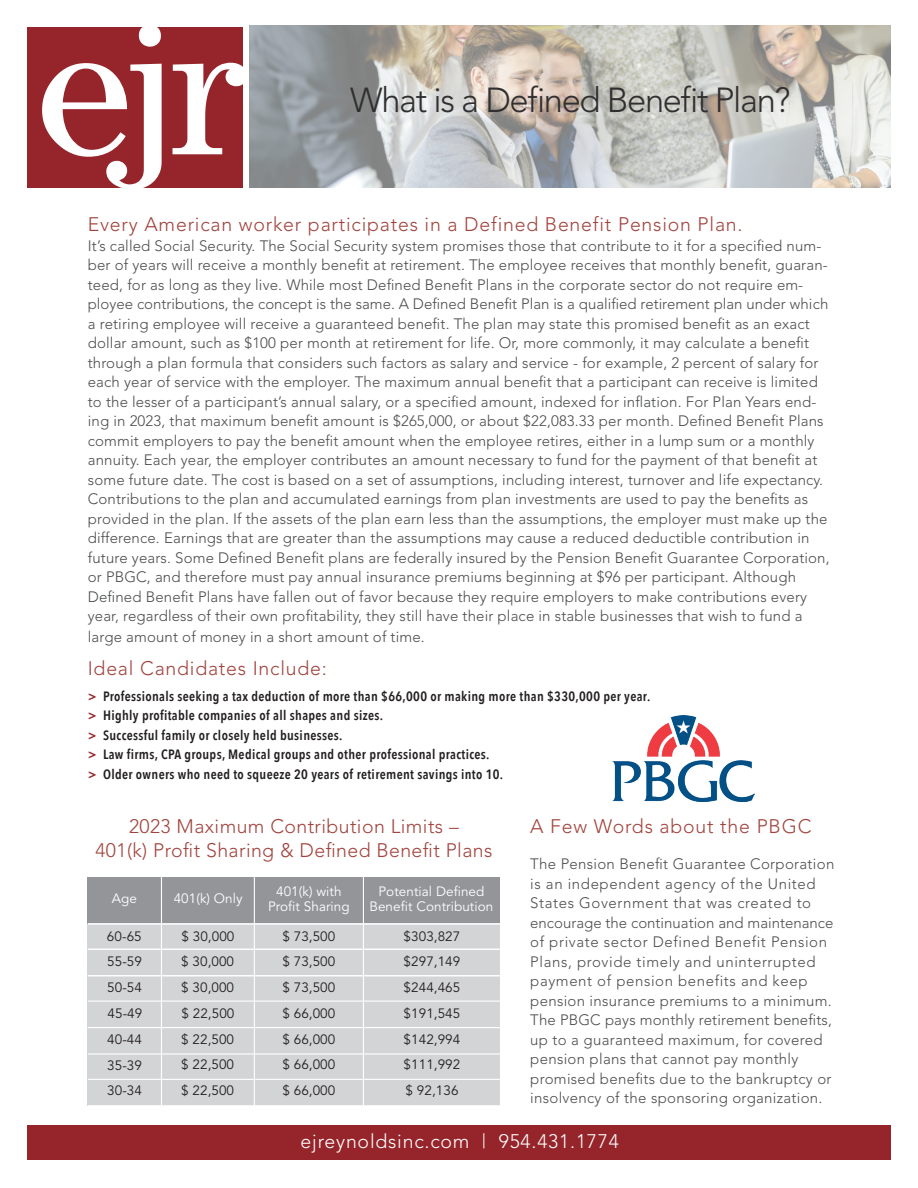
<style>
.page{position:relative;width:918px;height:1188px;background:#fff}
.page>*{position:absolute;margin:0;border:0;box-sizing:border-box;transform-origin:0 0}
.t1{font:300 34.5px "Avenir";letter-spacing:-.04em;color:#312f30}
.t2{font:300 19.5px "Avenir";letter-spacing:.04em;color:#a2443e}
.t3{font:300 19.5px/24px "Avenir";letter-spacing:.02em;color:#a2443e;text-align:center}
.t4{font:300 19.5px "Avenir";letter-spacing:.04em;color:#fff}
.t5{font:300 15px/19.5px "Avenir";letter-spacing:.01em;color:#4b4c4d}
.t6{font:600 13.5px/19.5px "Avenir Next Condensed";letter-spacing:.025em;color:#231f20}
.t7{font:13.5px/25.8px "Avenir";letter-spacing:.005em;color:#231f20;text-align:justify}
.t8{font:13.5px/15px "Avenir";letter-spacing:.005em;color:#fff;text-align:center}
.s1{color:#96252b}
</style>
<div class="page">
<div style="left:27px;top:1125px;width:864px;height:35px;background:#96252b"></div>
<div style="left:27px;top:27px;width:216px;height:161px;background:#96252b"></div>
<svg style="left:42px;top:27px;width:201px;height:161px"></svg>
<img style="left:250px;top:26px;width:641px;height:162px">
<div style="left:88px;top:924px;width:412px;height:181px;background:#d3d4d6"></div>
<div style="left:88px;top:878px;width:412px;height:46px;background:#939598"></div>
<hr style="left:254px;top:873px;width:1px;height:238px;background:#fff">
<hr style="left:161px;top:873px;width:1px;height:238px;background:#fff">
<hr style="left:363px;top:873px;width:1px;height:238px;background:#fff">
<hr style="left:88px;top:923px;width:414px;height:1px;background:#fff">
<hr style="left:88px;top:949px;width:414px;height:1px;background:#fff">
<hr style="left:88px;top:975px;width:414px;height:1px;background:#fff">
<hr style="left:88px;top:1001px;width:414px;height:1px;background:#fff">
<hr style="left:88px;top:1027px;width:414px;height:1px;background:#fff">
<hr style="left:88px;top:1053px;width:414px;height:2px;background:#fff">
<hr style="left:88px;top:1079px;width:414px;height:1px;background:#fff">
<img style="left:612px;top:715px;width:142px;height:87px">
<h1 class="t1" style="left:350px;top:80px;width:442px">What is a Defined Benefit Plan?</h1>
<h2 class="t2" style="left:88px;top:213px;width:656px">Every American worker participates in a Defined Benefit Pension Plan.</h2>
<p class="t5" style="left:88px;top:236px;width:743px">It’s called Social Security. The Social Security system promises those that contribute to it for a specified num&shy;ber of years will receive a monthly benefit at retirement. The employee receives that monthly benefit, guaran&shy;teed, for as long as they live. While most Defined Benefit Plans in the corporate sector do not require em&shy;ployee contributions, the concept is the same. A Defined Benefit Plan is a qualified retirement plan under which a retiring employee will receive a guaranteed benefit. The plan may state this promised benefit as an exact dollar amount, such as $100 per month at retirement for life. Or, more commonly, it may calculate a benefit through a plan formula that considers such factors as salary and service - for example, 2 percent of salary for each year of service with the employer. The maximum annual benefit that a participant can receive is limited to the lesser of a participant’s annual salary, or a specified amount, indexed for inflation. For Plan Years end&shy;ing in 2023, that maximum benefit amount is $265,000, or about $22,083.33 per month. Defined Benefit Plans commit employers to pay the benefit amount when the employee retires, either in a lump sum or a monthly annuity. Each year, the employer contributes an amount necessary to fund for the payment of that benefit at some future date. The cost is based on a set of assumptions, including interest, turnover and life expectancy.<br>Contributions to the plan and accumulated earnings from plan investments are used to pay the benefits as provided in the plan. If the assets of the plan earn less than the assumptions, the employer must make up the difference. Earnings that are greater than the assumptions may cause a reduced deductible contribution in future years. Some Defined Benefit plans are federally insured by the Pension Benefit Guarantee Corporation, or PBGC, and therefore must pay annual insurance premiums beginning at $96 per participant. Although Defined Benefit Plans have fallen out of favor because they require employers to make contributions every year, regardless of their own profitability, they still have their place in stable businesses that wish to fund a</p>
<p class="t5" style="left:88px;top:627px;width:339px">large amount of money in a short amount of time.</p>
<h2 class="t2" style="left:88px;top:657px;width:241px">Ideal Candidates Include:</h2>
<p class="t6" style="left:88px;top:686px;width:564px"><span class="s1">&gt;</span> Professionals seeking a tax deduction of more than $66,000 or making more than $330,000 per year. <span class="s1">&gt;</span> Highly profitable companies of all shapes and sizes.<br><span class="s1">&gt;</span> Successful family or closely held businesses.<br><span class="s1">&gt;</span> Law firms, CPA groups, Medical groups and other professional practices.<br><span class="s1">&gt;</span> Older owners who need to squeeze 20 years of retirement savings into 10.</p>
<h2 class="t3" style="left:95px;top:814px;width:398px">2023 Maximum Contribution Limits –<br>401(k) Profit Sharing &amp; Defined Benefit Plans</h2>
<h2 class="t2" style="left:530px;top:815px;width:283px">A Few Words about the PBGC</h2>
<p class="t5" style="left:530px;top:854px;width:306px">The Pension Benefit Guarantee Corporation is an independent agency of the United States Government that was created to encourage the continuation and maintenance of private sector Defined Benefit Pension Plans, provide timely and uninterrupted payment of pension benefits and keep pension insurance premiums to a minimum.<br>The PBGC pays monthly retirement benefits, up to a guaranteed maximum, for covered pension plans that cannot pay monthly promised benefits due to the bankruptcy or insolvency of the sponsoring organization.</p>
<p class="t8" style="left:174px;top:891px;width:70px">401(k) Only</p>
<p class="t8" style="left:370px;top:884px;width:125px">Potential Defined<br>Benefit Contribution</p>
<p class="t8" style="left:268px;top:884px;width:83px">401(k) with<br>Profit Sharing</p>
<p class="t8" style="left:112px;top:891px;width:27px">Age</p>
<p class="t7" style="left:181px;top:923px;width:55px">$ 30,000 $ 30,000 $ 30,000 $ 22,500 $ 22,500 $ 22,500 $ 22,500</p>
<p class="t7" style="left:282px;top:923px;width:55px">$ 73,500 $ 73,500 $ 73,500 $ 66,000 $ 66,000 $ 66,000 $ 66,000</p>
<p class="t7" style="left:404px;top:923px;width:58px">$303,827 $297,149 $244,465 $191,545 $142,994 $111,992 $ 92,136</p>
<p class="t7" style="left:107px;top:923px;width:37px">60-65<br>55-59<br>50-54</p>
<p class="t7" style="left:107px;top:1001px;width:37px">45-49<br>40-44<br>35-39<br>30-34</p>
<h2 class="t4" style="left:301px;top:1130px;width:320px">ejreynoldsinc.com | 954.431.1774</h2>
</div>
